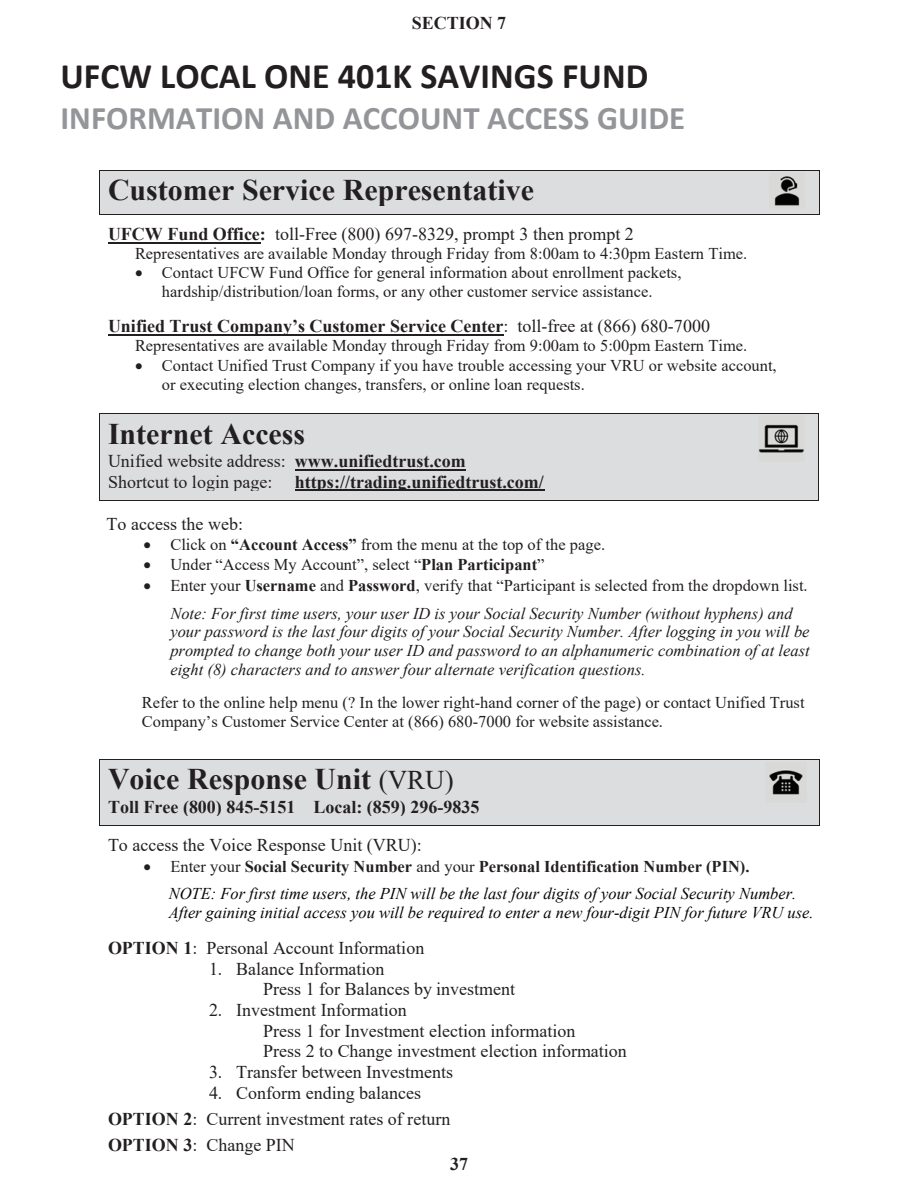
<style>
.page{position:relative;width:918px;height:1188px;background:#fff}
.page>*{position:absolute;margin:0;border:0;box-sizing:border-box;transform-origin:0 0}
.t1{font:700 36px "Calibri";color:#231f20}
.t2{font:700 33px "Calibri";color:#939598}
.t3{font:700 30px "Times New Roman";color:#231f20}
.t4{font:18px/20.7px "Times New Roman";color:#231f20}
.t5{font:700 18px/20.7px "Times New Roman";color:#231f20}
.t6{font:16.5px/19.4px "Times New Roman";color:#231f20}
.t7{font:italic 16.5px/19px "Times New Roman";color:#1f1b1c}
.t8{font:italic 16.5px/27.8px "Times New Roman";color:#040605}
.s1{font-weight:700}
.s2{font-weight:400}
.s3{color:#231f20}
.s4{font-style:normal;color:#231f20}
.s5{font-weight:700;font-style:normal;color:#231f20}
.s6{font-weight:400;font-size:27px}
</style>
<div class="page">
<div style="left:100px;top:170px;width:719px;height:36px;background:#dcdddf"></div>
<hr style="left:99px;top:170px;width:721px;height:1px;background:#231f20">
<hr style="left:99px;top:170px;width:1px;height:36px;background:#231f20">
<hr style="left:819px;top:170px;width:1px;height:36px;background:#231f20">
<div style="left:100px;top:206px;width:719px;height:8px;background:#dcdddf"></div>
<hr style="left:99px;top:214px;width:721px;height:1px;background:#231f20">
<hr style="left:108px;top:242px;width:152px;height:1px;background:#231f20">
<hr style="left:108px;top:334px;width:395px;height:2px;background:#231f20">
<div style="left:100px;top:414px;width:718px;height:36px;background:#dcdddf"></div>
<hr style="left:99px;top:413px;width:720px;height:1px;background:#231f20">
<hr style="left:99px;top:414px;width:1px;height:36px;background:#231f20">
<hr style="left:818px;top:414px;width:1px;height:36px;background:#231f20">
<div style="left:100px;top:450px;width:718px;height:21px;background:#dcdddf"></div>
<hr style="left:295px;top:469px;width:171px;height:2px;background:#231f20">
<div style="left:100px;top:471px;width:718px;height:20px;background:#dcdddf"></div>
<hr style="left:295px;top:490px;width:249px;height:1px;background:#231f20">
<div style="left:100px;top:491px;width:718px;height:9px;background:#dcdddf"></div>
<hr style="left:99px;top:500px;width:720px;height:1px;background:#231f20">
<svg style="left:99px;top:450px;width:1px;height:50px"></svg>
<svg style="left:818px;top:450px;width:1px;height:50px"></svg>
<div style="left:100px;top:760px;width:719px;height:36px;background:#dcdddf"></div>
<hr style="left:99px;top:759px;width:721px;height:1px;background:#231f20">
<hr style="left:99px;top:760px;width:1px;height:36px;background:#231f20">
<hr style="left:819px;top:760px;width:1px;height:36px;background:#231f20">
<div style="left:100px;top:796px;width:719px;height:20px;background:#dcdddf"></div>
<div style="left:100px;top:816px;width:719px;height:9px;background:#dcdddf"></div>
<hr style="left:99px;top:825px;width:721px;height:1px;background:#231f20">
<svg style="left:99px;top:796px;width:1px;height:29px"></svg>
<svg style="left:819px;top:796px;width:1px;height:29px"></svg>
<img style="left:769px;top:770px;width:34px;height:25px">
<img style="left:774px;top:176px;width:26px;height:30px">
<img style="left:759px;top:424px;width:45px;height:29px">
<p class="t5" style="left:412px;top:12px;width:96px">SECTION 7</p>
<h1 class="t1" style="left:60px;top:51px;width:589px">UFCW LOCAL ONE 401K SAVINGS FUND</h1>
<h2 class="t2" style="left:60px;top:95px;width:626px">INFORMATION AND ACCOUNT ACCESS GUIDE</h2>
<h3 class="t3" style="left:108px;top:168px;width:428px">Customer Service Representative</h3>
<p class="t4" style="left:108px;top:223px;width:527px"><span class="s1">UFCW Fund Office:</span> toll-Free (800) 697-8329, prompt 3 then prompt 2</p>
<p class="t6" style="left:135px;top:243px;width:614px">Representatives are available Monday through Friday from 8:00am to 4:30pm Eastern Time.</p>
<p class="t6" style="left:135px;top:262px;width:548px;text-align:center">• Contact UFCW Fund Office for general information about enrollment packets, hardship/distribution/loan forms, or any other customer service assistance.</p>
<p class="t5" style="left:108px;top:315px;width:603px">Unified Trust Company’s Customer Service Center<span class="s2">: toll-free at (866) 680-7000</span></p>
<p class="t6" style="left:135px;top:335px;width:614px">Representatives are available Monday through Friday from 9:00am to 5:00pm Eastern Time.</p>
<p class="t6" style="left:162px;top:356px;width:616px;text-indent:-27px">• Contact Unified Trust Company if you have trouble accessing your VRU or website account, or executing election changes, transfers, or online loan requests.</p>
<h3 class="t3" style="left:108px;top:412px;width:199px">Internet Access</h3>
<p class="t5" style="left:108px;top:450px;width:437px"><span class="s2">Unified website address:</span> www.unifiedtrust.com<br><span class="s2">Shortcut to login page:</span> https://trading.unifiedtrust.com/</p>
<p class="t4" style="left:107px;top:513px;width:138px">To access the web:</p>
<p class="t6" style="left:143px;top:534px;width:463px">• Click on <span class="s1">“Account Access”</span> from the menu at the top of the page.</p>
<p class="t6" style="left:143px;top:555px;width:403px">• Under “Access My Account”, select “<span class="s1">Plan Participant</span>”</p>
<p class="t7" style="left:170px;top:571px;width:639px;line-height:28px;text-indent:-27px"><span class="s3">•</span> <span class="s4">Enter your</span> <span class="s5">Username</span> <span class="s4">and</span> <span class="s5">Password</span><span class="s4">, verify that “Participant is selected from the dropdown list.<br></span>Note: For first time users, your user ID is your Social Security Number (without hyphens) and</p>
<p class="t7" style="left:170px;top:622px;width:641px;text-align:justify">your password is the last four digits of your Social Security Number. After logging in you will be prompted to change both your user ID and password to an alphanumeric combination of at least eight (8) characters and to answer four alternate verification questions.</p>
<p class="t6" style="left:142px;top:693px;width:664px;line-height:18.9px">Refer to the online help menu (? In the lower right-hand corner of the page) or contact Unified Trust<br>Company’s Customer Service Center at (866) 680-7000 for website assistance.</p>
<h3 class="t3" style="left:108px;top:757px;width:347px">Voice Response Unit <span class="s6">(VRU)</span></h3>
<p class="t5" style="left:108px;top:796px;width:373px">Toll Free (800) 845-5151 Local: (859) 296-9835</p>
<p class="t4" style="left:108px;top:834px;width:315px">To access the Voice Response Unit (VRU):</p>
<p class="t8" style="left:169px;top:852px;width:629px;text-indent:-25px"><span class="s3">•</span> <span class="s4">Enter your</span> <span class="s5">Social Security Number</span> <span class="s4">and your</span> <span class="s5">Personal Identification Number (PIN).<br></span>NOTE: For first time users, the PIN will be the last four digits of your Social Security Number.</p>
<p class="t8" style="left:169px;top:898px;width:646px">After gaining initial access you will be required to enter a new four-digit PIN for future VRU use.</p>
<p class="t4" style="left:108px;top:937px;width:318px"><span class="s1">OPTION 1</span>: Personal Account Information</p>
<p class="t4" style="left:263px;top:958px;width:253px;text-indent:-54px">1. Balance Information<br>Press 1 for Balances by investment</p>
<p class="t4" style="left:263px;top:999px;width:365px;text-indent:-54px">2. Investment Information<br>Press 1 for Investment election information<br>Press 2 to Change investment election information</p>
<p class="t4" style="left:209px;top:1061px;width:245px">3. Transfer between Investments</p>
<p class="t4" style="left:108px;top:1079px;width:344px;line-height:26px;text-indent:101px">4. Conform ending balances<br><span class="s1">OPTION 2</span>: Current investment rates of return<br><span class="s1">OPTION 3</span>: Change PIN</p>
<p class="t5" style="left:450px;top:1153px;width:19px">37</p>
</div>
